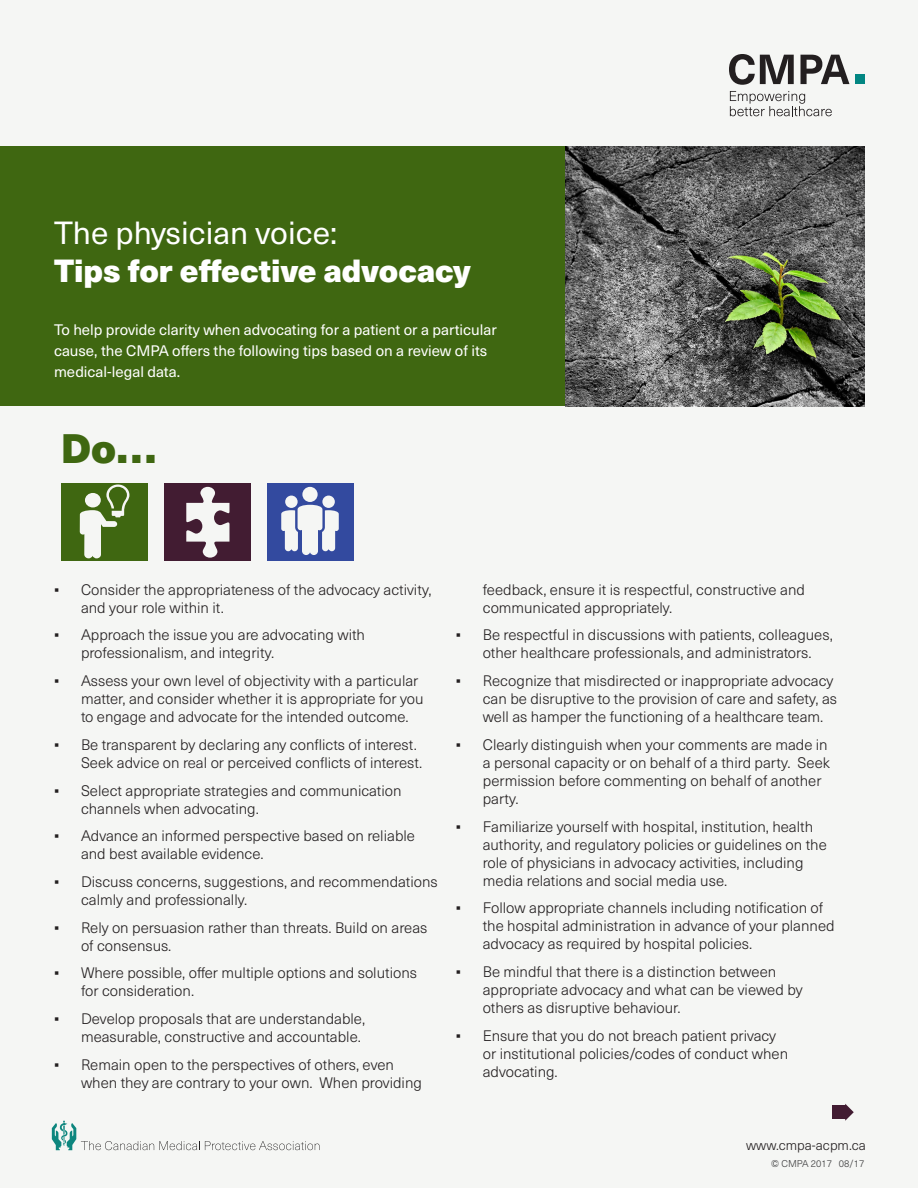
<style>
.page{position:relative;width:918px;height:1188px;background:#f5f6f4}
.page>*{position:absolute;margin:0;border:0;box-sizing:border-box;transform-origin:0 0}
.t1{font:900 40.5px "Neue Haas Unica Pro";color:#3f6711}
.t2{font:900 31.5px/37.8px "Neue Haas Unica Pro";color:#fff}
.t3{font:300 15px/18px "Neue Haas Unica Pro";color:#231f20}
.t4{font:15px/21px "Neue Haas Unica Pro";color:#fff}
.t5{font:300 13.5px "Neue Haas Unica Pro";color:#231f20}
.t6{font:300 9.75px "Neue Haas Unica Pro";color:#3e3e3f}
.s1{font-weight:400}
.s2{font-family:"Arial";font-weight:400}
</style>
<div class="page">
<div style="left:0;top:147px;width:566px;height:259px;background:#3f6711"></div>
<img style="left:566px;top:147px;width:299px;height:259px">
<svg style="left:729px;top:54px;width:65px;height:31px"></svg>
<svg style="left:801px;top:55px;width:48px;height:29px"></svg>
<div style="left:855px;top:74px;width:10px;height:10px;background:#028682"></div>
<svg style="left:730px;top:91px;width:102px;height:25px"></svg>
<svg style="left:52px;top:1121px;width:267px;height:29px"></svg>
<div style="left:61px;top:483px;width:87px;height:78px;background:#3f6711"></div>
<div style="left:267px;top:483px;width:86px;height:78px;background:#334a9f"></div>
<div style="left:164px;top:483px;width:87px;height:78px;background:#421c32"></div>
<svg style="left:80px;top:485px;width:49px;height:73px"></svg>
<div style="left:85px;top:493px;width:16px;height:14px;background:#f5f6f4;border-radius:50%"></div>
<div style="left:322px;top:496px;width:13px;height:12px;background:#f5f6f4;border-radius:50%"></div>
<div style="left:285px;top:496px;width:13px;height:12px;background:#f5f6f4;border-radius:50%"></div>
<svg style="left:281px;top:505px;width:58px;height:50px"></svg>
<div style="left:302px;top:487px;width:16px;height:15px;background:#f5f6f4;border-radius:50%"></div>
<svg style="left:186px;top:487px;width:43px;height:71px"></svg>
<div style="left:832px;top:1106px;width:13px;height:13px;background:#421c32"></div>
<svg style="left:845px;top:1104px;width:9px;height:17px"></svg>
<p class="t2" style="left:54px;top:215px;width:418px"><span class="s1">The physician voice:<br></span>Tips for effective advocacy</p>
<p class="t4" style="left:54px;top:320px;width:444px">To help provide clarity when advocating for a patient or a particular cause, the CMPA offers the following tips based on a review of its medical-legal data.</p>
<p class="t1" style="left:61px;top:423px;width:97px">Do…</p>
<p class="t3" style="left:81px;top:581px;width:352px;text-indent:-27px"><span class="s2">▪</span> Consider the appropriateness of the advocacy activity, and your role within it.</p>
<p class="t3" style="left:81px;top:626px;width:286px;text-indent:-27px"><span class="s2">▪</span> Approach the issue you are advocating with professionalism, and integrity.</p>
<p class="t3" style="left:81px;top:672px;width:344px;text-indent:-27px"><span class="s2">▪</span> Assess your own level of objectivity with a particular matter, and consider whether it is appropriate for you to engage and advocate for the intended outcome.</p>
<p class="t3" style="left:81px;top:736px;width:343px;text-indent:-27px"><span class="s2">▪</span> Be transparent by declaring any conflicts of interest.<br>Seek advice on real or perceived conflicts of interest.</p>
<p class="t3" style="left:81px;top:782px;width:322px;text-indent:-27px"><span class="s2">▪</span> Select appropriate strategies and communication channels when advocating.</p>
<p class="t3" style="left:81px;top:827px;width:335px;text-indent:-27px"><span class="s2">▪</span> Advance an informed perspective based on reliable and best available evidence.</p>
<p class="t3" style="left:81px;top:873px;width:358px;text-indent:-27px"><span class="s2">▪</span> Discuss concerns, suggestions, and recommendations calmly and professionally.</p>
<p class="t3" style="left:81px;top:919px;width:348px;text-indent:-27px"><span class="s2">▪</span> Rely on persuasion rather than threats. Build on areas of consensus.</p>
<p class="t3" style="left:81px;top:964px;width:338px;text-indent:-27px"><span class="s2">▪</span> Where possible, offer multiple options and solutions for consideration.</p>
<p class="t3" style="left:54px;top:1010px;width:313px;text-align:right"><span class="s2">▪</span> Develop proposals that are understandable, measurable, constructive and accountable.</p>
<p class="t3" style="left:81px;top:1056px;width:342px;text-indent:-27px"><span class="s2">▪</span> Remain open to the perspectives of others, even when they are contrary to your own. When providing</p>
<p class="t3" style="left:483px;top:581px;width:324px">feedback, ensure it is respectful, constructive and communicated appropriately.</p>
<p class="t3" style="left:456px;top:626px;width:379px;text-align:center"><span class="s2">▪</span> Be respectful in discussions with patients, colleagues, other healthcare professionals, and administrators.</p>
<p class="t3" style="left:483px;top:672px;width:356px;text-indent:-27px"><span class="s2">▪</span> Recognize that misdirected or inappropriate advocacy can be disruptive to the provision of care and safety, as well as hamper the functioning of a healthcare team.</p>
<p class="t3" style="left:483px;top:736px;width:349px;text-indent:-27px"><span class="s2">▪</span> Clearly distinguish when your comments are made in a personal capacity or on behalf of a third party. Seek permission before commenting on behalf of another party.</p>
<p class="t3" style="left:483px;top:818px;width:346px;text-indent:-27px"><span class="s2">▪</span> Familiarize yourself with hospital, institution, health authority, and regulatory policies or guidelines on the role of physicians in advocacy activities, including media relations and social media use.</p>
<p class="t3" style="left:483px;top:899px;width:353px;text-indent:-27px"><span class="s2">▪</span> Follow appropriate channels including notification of the hospital administration in advance of your planned advocacy as required by hospital policies.</p>
<p class="t3" style="left:483px;top:963px;width:321px;text-indent:-27px"><span class="s2">▪</span> Be mindful that there is a distinction between appropriate advocacy and what can be viewed by others as disruptive behaviour.</p>
<p class="t3" style="left:483px;top:1027px;width:307px;text-indent:-27px"><span class="s2">▪</span> Ensure that you do not breach patient privacy or institutional policies/codes of conduct when advocating.</p>
<p class="t5" style="left:746px;top:1137px;width:121px">www.cmpa-acpm.ca</p>
<p class="t6" style="left:771px;top:1158px;width:95px">© CMPA 2017 08/17</p>
</div>
